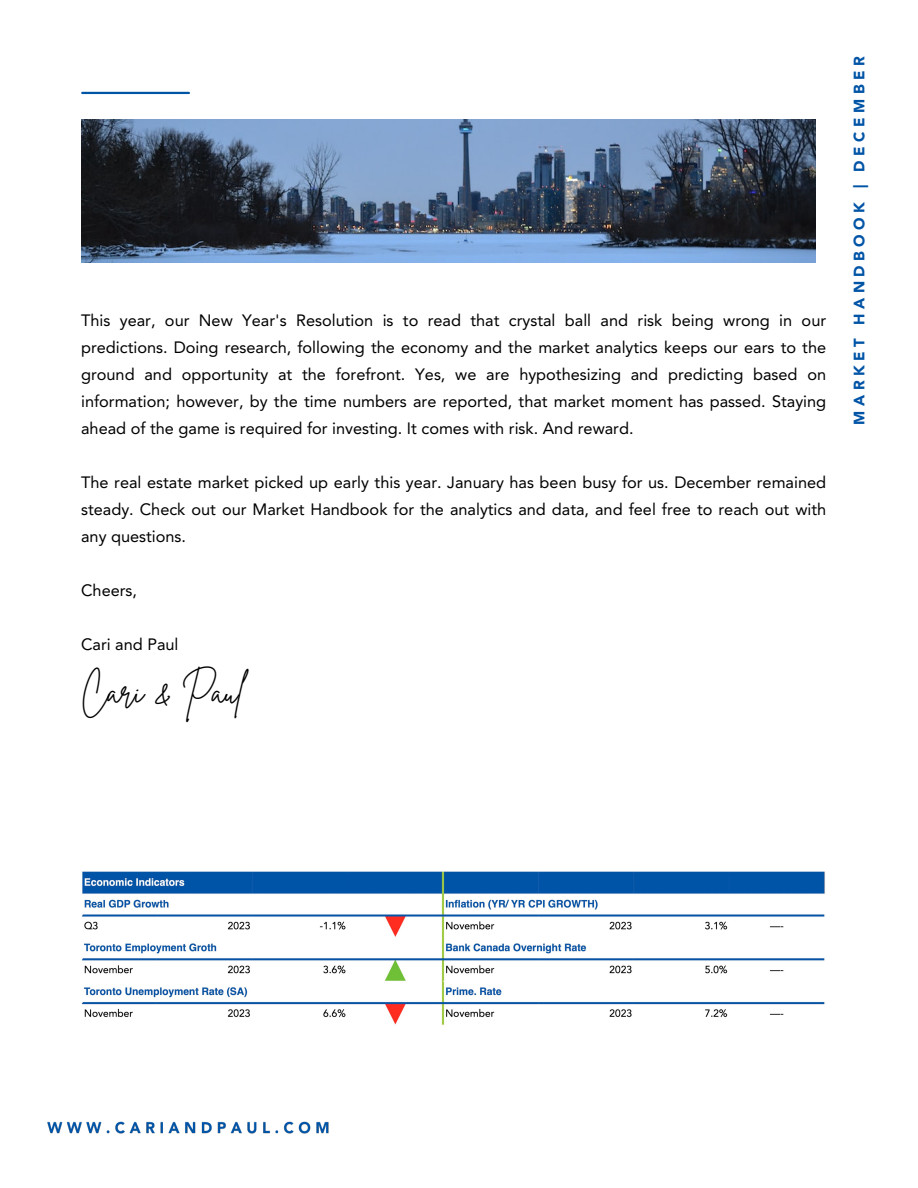
<style>
.page{position:relative;width:918px;height:1188px;background:#fff}
.page>*{position:absolute;margin:0;border:0;box-sizing:border-box;transform-origin:0 0}
.t1{font:35.1px "Brittany Signature";color:#000}
.t2{font:16.35px/27px "Avenir LT Std";color:#000;text-align:justify}
.t3{font:900 15px "Avenir LT Std";letter-spacing:.3em;color:#0054a6}
</style>
<div class="page">
<hr style="left:82px;top:92px;width:107px;height:2px;background:#0054a6">
<img style="left:81px;top:120px;width:735px;height:142px">
<img style="left:81px;top:871px;width:744px;height:154px">
<img style="left:47px;top:1121px;width:282px;height:13px">
<p class="t2" style="left:81px;top:308px;width:747px">This year, our New Year's Resolution is to read that crystal ball and risk being wrong in our predictions. Doing research, following the economy and the market analytics keeps our ears to the ground and opportunity at the forefront. Yes, we are hypothesizing and predicting based on information; however, by the time numbers are reported, that market moment has passed. Staying ahead of the game is required for investing. It comes with risk. And reward.</p>
<p class="t2" style="left:81px;top:470px;width:747px">The real estate market picked up early this year. January has been busy for us. December remained steady. Check out our Market Handbook for the analytics and data, and feel free to reach out with any questions.</p>
<p class="t2" style="left:81px;top:578px;width:57px">Cheers,</p>
<p class="t2" style="left:81px;top:632px;width:99px">Cari and Paul</p>
<p class="t1" style="left:81px;top:668px;width:164px">Cari &amp; Paul</p>
<p class="t3" style="left:853px;top:425px;width:370px;rotate:-90deg">MARKET HANDBOOK | DECEMBER</p>
</div>
